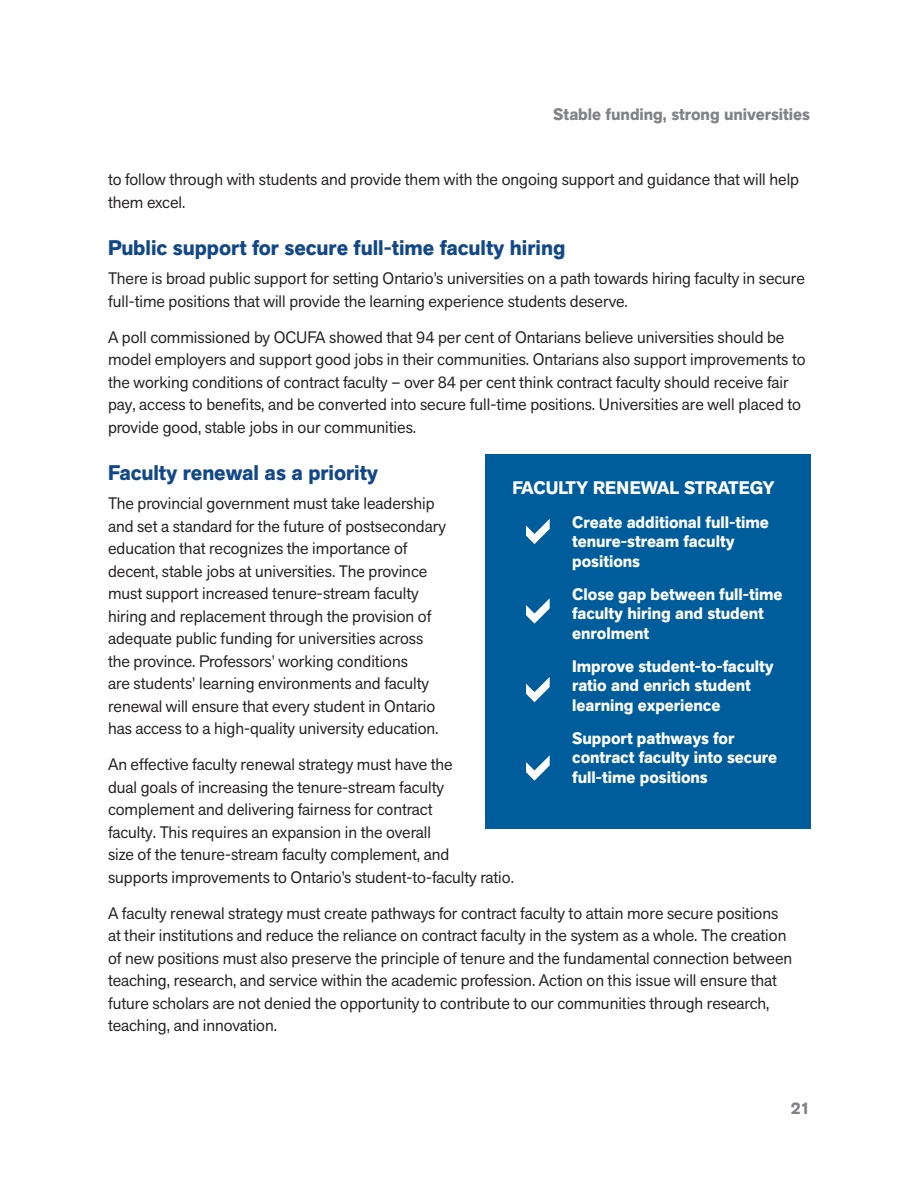
<style>
.page{position:relative;width:918px;height:1188px;background:#fff}
.page>*{position:absolute;margin:0;border:0;box-sizing:border-box;transform-origin:0 0}
.t1{font:700 21px "Akzid Grtsk Next";color:#124889}
.t2{font:700 18px "Akzid Grtsk Next";color:#fff}
.t3{font:16.5px/22.5px "Akzid Grtsk Next";color:#231f20}
.t4{font:700 16.5px/19.5px "Akzid Grtsk Next";color:#fff}
.t5{font:700 16.5px "Akzid Grtsk Next";color:#808285}
</style>
<div class="page">
<div style="left:485px;top:454px;width:326px;height:374px;background:#005d9c"></div>
<p class="t5" style="left:553px;top:104px;width:258px">Stable funding, strong universities</p>
<p class="t3" style="left:108px;top:168px;width:693px">to follow through with students and provide them with the ongoing support and guidance that will help them excel.</p>
<h2 class="t1" style="left:108px;top:234px;width:459px">Public support for secure full-time faculty hiring</h2>
<p class="t3" style="left:108px;top:267px;width:698px">There is broad public support for setting Ontario’s universities on a path towards hiring faculty in secure full-time positions that will provide the learning experience students deserve.</p>
<p class="t3" style="left:108px;top:326px;width:699px">A poll commissioned by OCUFA showed that 94 per cent of Ontarians believe universities should be model employers and support good jobs in their communities. Ontarians also support improvements to the working conditions of contract faculty – over 84 per cent think contract faculty should receive fair pay, access to benefits, and be converted into secure full-time positions. Universities are well placed to provide good, stable jobs in our communities.</p>
<h2 class="t1" style="left:108px;top:459px;width:272px">Faculty renewal as a priority</h2>
<p class="t3" style="left:108px;top:492px;width:340px">The provincial government must take leadership and set a standard for the future of postsecondary education that recognizes the importance of decent, stable jobs at universities. The province must support increased tenure-stream faculty hiring and replacement through the provision of adequate public funding for universities across the province. Professors’ working conditions<br>are students’ learning environments and faculty renewal will ensure that every student in Ontario has access to a high-quality university education.</p>
<p class="t3" style="left:108px;top:753px;width:408px">An effective faculty renewal strategy must have the<br>dual goals of increasing the tenure-stream faculty complement and delivering fairness for contract<br>faculty. This requires an expansion in the overall<br>size of the tenure-stream faculty complement, and<br>supports improvements to Ontario’s student-to-faculty ratio.</p>
<p class="t3" style="left:108px;top:902px;width:686px">A faculty renewal strategy must create pathways for contract faculty to attain more secure positions at their institutions and reduce the reliance on contract faculty in the system as a whole. The creation of new positions must also preserve the principle of tenure and the fundamental connection between teaching, research, and service within the academic profession. Action on this issue will ensure that future scholars are not denied the opportunity to contribute to our communities through research, teaching, and innovation.</p>
<p class="t2" style="left:513px;top:476px;width:264px">FACULTY RENEWAL STRATEGY</p>
<p class="t4" style="left:572px;top:512px;width:198px">Create additional full‑time tenure-stream faculty positions</p>
<p class="t4" style="left:572px;top:584px;width:212px">Close gap between full‑time faculty hiring and student enrolment</p>
<p class="t4" style="left:572px;top:656px;width:203px">Improve student-to-faculty ratio and enrich student learning experience</p>
<p class="t4" style="left:572px;top:728px;width:206px">Support pathways for contract faculty into secure full-time positions</p>
<p class="t5" style="left:791px;top:1097px;width:21px">21</p>
</div>
